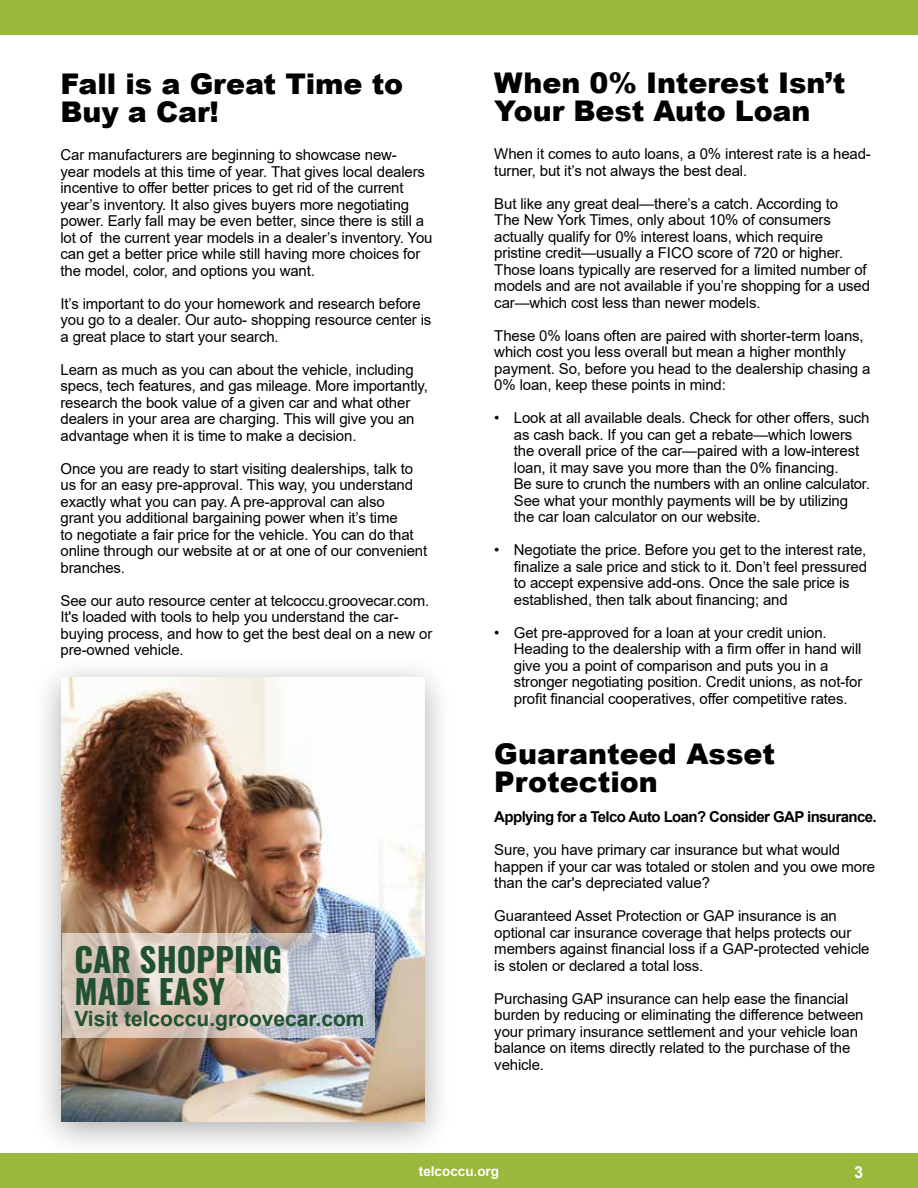
<style>
.page{position:relative;width:918px;height:1188px;background:#fff}
.page>*{position:absolute;margin:0;border:0;box-sizing:border-box;transform-origin:0 0}
.t1{font:700 33.15px/31.5px "Oswald";color:#215131}
.t2{font:900 28.5px/28.5px "Arial";letter-spacing:-.005em;color:#000}
.t3{font:700 21px "Arial";color:#215131}
.t4{font:700 16.5px "Arial";color:#fff}
.t5{font:15px/16.5px "Arial";letter-spacing:-.01em;color:#000}
.t6{font:700 15px "Arial";letter-spacing:-.04em;color:#000}
.t7{font:700 13.5px "Arial";color:#fff}
</style>
<div class="page">
<div style="left:0;top:1153px;width:918px;height:35px;background:#99b83c"></div>
<div style="left:31px;top:655px;width:424px;height:504px;background:#000;opacity:.33"></div>
<img style="left:61px;top:678px;width:364px;height:444px">
<svg style="left:62px;top:934px;width:313px;height:104px;background:#d2c9c5"></svg>
<div style="left:0;top:0;width:918px;height:35px;background:#99b83c"></div>
<h2 class="t2" style="left:60px;top:69px;width:344px">Fall is a Great Time to<br>Buy a Car!</h2>
<p class="t5" style="left:60px;top:147px;width:374px">Car manufacturers are beginning to showcase new-<br>year models at this time of year. That gives local dealers incentive to offer better prices to get rid of the current year’s inventory. It also gives buyers more negotiating power. Early fall may be even better, since there is still a lot of the current year models in a dealer’s inventory. You can get a better price while still having more choices for the model, color, and options you want.</p>
<p class="t5" style="left:60px;top:295px;width:372px">It’s important to do your homework and research before you go to a dealer. Our auto- shopping resource center is a great place to start your search.</p>
<p class="t5" style="left:60px;top:361px;width:369px">Learn as much as you can about the vehicle, including specs, tech features, and gas mileage. More importantly, research the book value of a given car and what other dealers in your area are charging. This will give you an advantage when it is time to make a decision.</p>
<p class="t5" style="left:60px;top:460px;width:368px">Once you are ready to start visiting dealerships, talk to us for an easy pre-approval. This way, you understand exactly what you can pay. A pre-approval can also<br>grant you additional bargaining power when it’s time<br>to negotiate a fair price for the vehicle. You can do that online through our website at or at one of our convenient branches.</p>
<p class="t5" style="left:60px;top:592px;width:373px">See our auto resource center at telcoccu.groovecar.com.<br>It's loaded with tools to help you understand the car&shy;buying process, and how to get the best deal on a new or pre-owned vehicle.</p>
<h1 class="t1" style="left:74px;top:946px;width:209px">CAR SHOPPING<br>MADE EASY</h1>
<h3 class="t3" style="left:74px;top:1004px;width:292px">Visit telcoccu.groovecar.com</h3>
<h2 class="t2" style="left:494px;top:67px;width:353px">When 0% Interest Isn’t<br>Your Best Auto Loan</h2>
<p class="t5" style="left:494px;top:146px;width:378px">When it comes to auto loans, a 0% interest rate is a head&shy;turner, but it’s not always the best deal.</p>
<p class="t5" style="left:494px;top:195px;width:377px">But like any great deal—there’s a catch. According to<br>The New York Times, only about 10% of consumers actually qualify for 0% interest loans, which require pristine credit—usually a FICO score of 720 or higher.<br>Those loans typically are reserved for a limited number of models and are not available if you’re shopping for a used car—which cost less than newer models.</p>
<p class="t5" style="left:494px;top:327px;width:378px">These 0% loans often are paired with shorter-term loans, which cost you less overall but mean a higher monthly payment. So, before you head to the dealership chasing a 0% loan, keep these points in mind:</p>
<p class="t5" style="left:514px;top:410px;width:358px;text-indent:-19px">• Look at all available deals. Check for other offers, such as cash back. If you can get a rebate—which lowers the overall price of the car—paired with a low-interest loan, it may save you more than the 0% financing.<br>Be sure to crunch the numbers with an online calculator.<br>See what your monthly payments will be by utilizing the car loan calculator on our website.</p>
<p class="t5" style="left:514px;top:542px;width:355px;text-indent:-20px">• Negotiate the price. Before you get to the interest rate, finalize a sale price and stick to it. Don’t feel pressured to accept expensive add-ons. Once the sale price is established, then talk about financing; and</p>
<p class="t5" style="left:514px;top:624px;width:350px;text-indent:-19px">• Get pre-approved for a loan at your credit union.<br>Heading to the dealership with a firm offer in hand will give you a point of comparison and puts you in a stronger negotiating position. Credit unions, as not-for profit financial cooperatives, offer competitive rates.</p>
<h2 class="t2" style="left:494px;top:739px;width:282px">Guaranteed Asset<br>Protection</h2>
<p class="t6" style="left:494px;top:807px;width:384px">Applying for a Telco Auto Loan? Consider GAP insurance.</p>
<p class="t5" style="left:494px;top:842px;width:382px">Sure, you have primary car insurance but what would happen if your car was totaled or stolen and you owe more than the car's depreciated value?</p>
<p class="t5" style="left:494px;top:908px;width:377px">Guaranteed Asset Protection or GAP insurance is an optional car insurance coverage that helps protects our members against financial loss if a GAP-protected vehicle is stolen or declared a total loss.</p>
<p class="t5" style="left:494px;top:990px;width:371px">Purchasing GAP insurance can help ease the financial burden by reducing or eliminating the difference between your primary insurance settlement and your vehicle loan balance on items directly related to the purchase of the vehicle.</p>
<p class="t7" style="left:419px;top:1162px;width:82px">telcoccu.org</p>
<p class="t4" style="left:854px;top:1160px;width:11px">3</p>
</div>
